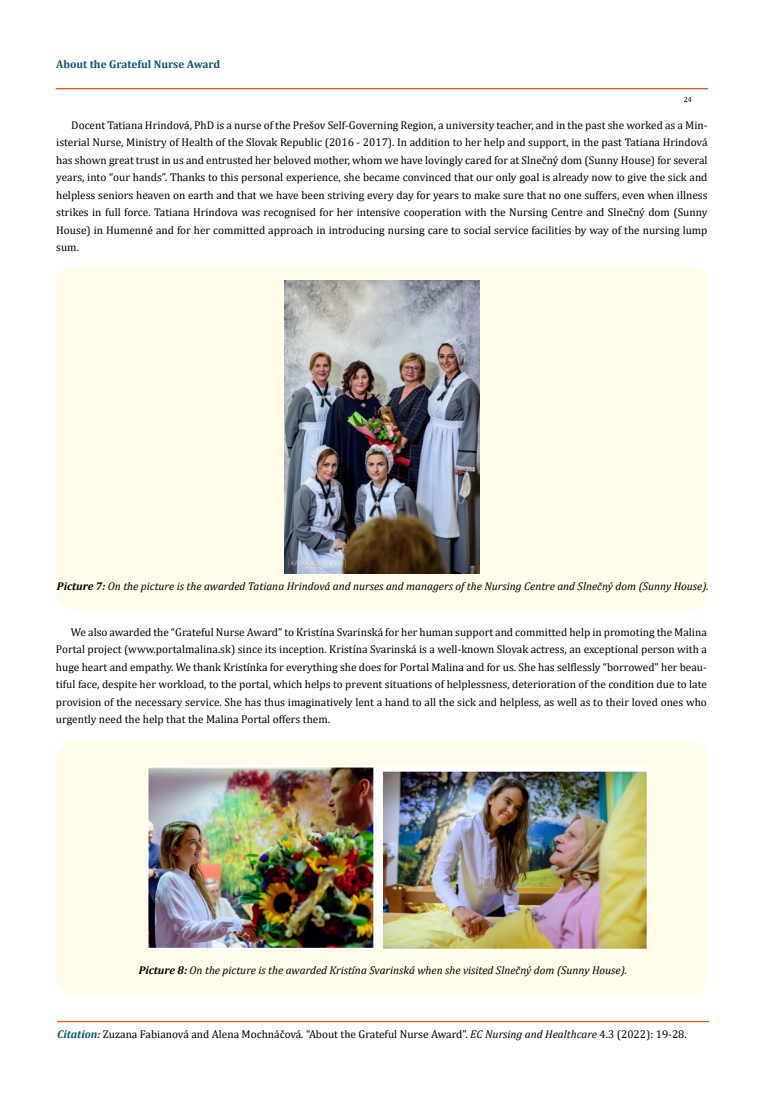
<style>
.page{position:relative;width:764px;height:1110px;background:#fff}
.page>*{position:absolute;margin:0;border:0;box-sizing:border-box;transform-origin:0 0}
.t1{font:11.25px/17.5px "Cambria";color:#000;text-align:justify}
.t2{font:italic 11.25px "Cambria";color:#000}
.t3{font:700 11.25px "Cambria";color:#0e546a}
.t4{font:7.5px "Cambria";color:#000}
.s1{font-weight:700}
.s2{font-weight:700;font-style:italic;color:#0e546a}
.s3{font-style:italic}
</style>
<div class="page">
<hr style="left:56px;top:89px;width:651px;height:1px;background:#e05d1a">
<div style="left:56px;top:88px;width:651px;height:1px;border:1px solid #e05d1a"></div>
<hr style="left:58px;top:1022px;width:651px;height:1px;background:#e05d1a">
<div style="left:57px;top:1021px;width:652px;height:1px;border:1px solid #e05d1a"></div>
<div style="left:56px;top:266px;width:652px;height:343px;background:#fffde9;border-radius:15px"></div>
<img style="left:285px;top:281px;width:194px;height:293px">
<div style="left:56px;top:741px;width:651px;height:253px;background:#fffde9;border-radius:15px"></div>
<img style="left:147px;top:767px;width:500px;height:182px">
<p class="t3" style="left:56px;top:56px;width:165px">About the Grateful Nurse Award</p>
<p class="t4" style="left:684px;top:95px;width:10px">24</p>
<p class="t1" style="left:56px;top:116px;width:653px;text-indent:15px">Docent Tatiana Hrindová, PhD is a nurse of the Prešov Self-Governing Region, a university teacher, and in the past she worked as a Min&shy;isterial Nurse, Ministry of Health of the Slovak Republic (2016 - 2017). In addition to her help and support, in the past Tatiana Hrindová has shown great trust in us and entrusted her beloved mother, whom we have lovingly cared for at Slnečný dom (Sunny House) for several years, into “our hands”. Thanks to this personal experience, she became convinced that our only goal is already now to give the sick and helpless seniors heaven on earth and that we have been striving every day for years to make sure that no one suffers, even when illness strikes in full force. Tatiana Hrindova was recognised for her intensive cooperation with the Nursing Centre and Slnečný dom (Sunny House) in Humenné and for her committed approach in introducing nursing care to social service facilities by way of the nursing lump sum.</p>
<p class="t2" style="left:57px;top:578px;width:653px"><span class="s1">Picture 7:</span> On the picture is the awarded Tatiana Hrindová and nurses and managers of the Nursing Centre and Slnečný dom (Sunny House).</p>
<p class="t1" style="left:56px;top:623px;width:652px;text-indent:15px">We also awarded the “Grateful Nurse Award” to Kristína Svarinská for her human support and committed help in promoting the Malina Portal project (www.portalmalina.sk) since its inception. Kristína Svarinská is a well-known Slovak actress, an exceptional person with a huge heart and empathy. We thank Kristínka for everything she does for Portal Malina and for us. She has selflessly “borrowed” her beau&shy;tiful face, despite her workload, to the portal, which helps to prevent situations of helplessness, deterioration of the condition due to late provision of the necessary service. She has thus imaginatively lent a hand to all the sick and helpless, as well as to their loved ones who urgently need the help that the Malina Portal offers them.</p>
<p class="t2" style="left:139px;top:963px;width:490px"><span class="s1">Picture 8:</span> On the picture is the awarded Kristína Svarinská when she visited Slnečný dom (Sunny House).</p>
<p class="t1" style="left:57px;top:1026px;width:631px"><span class="s2">Citation:</span> Zuzana Fabianová and Alena Mochnáčová<span class="s3">.</span> “About the Grateful Nurse Award”. <span class="s3">EC Nursing and Healthcare</span> 4.3 (2022): 19-28.</p>
</div>
